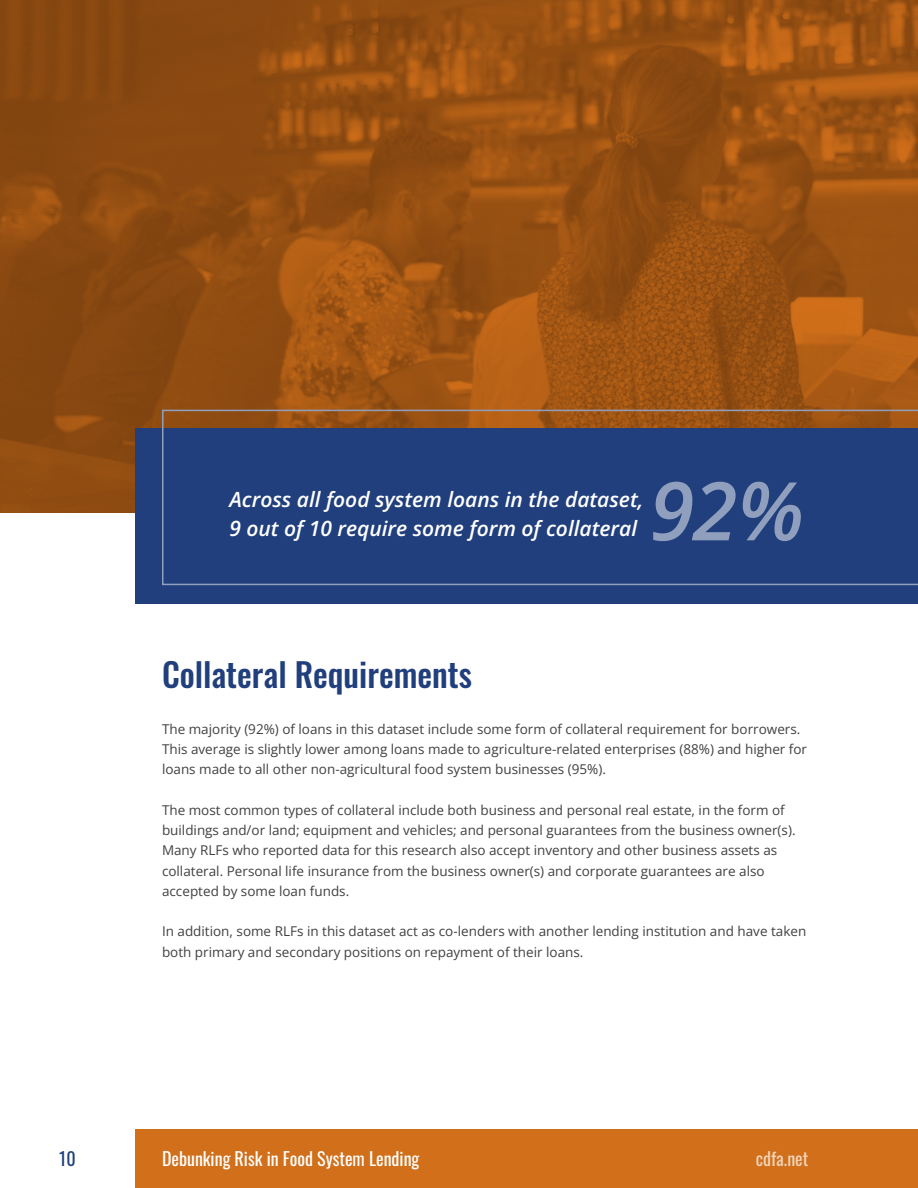
<style>
.page{position:relative;width:918px;height:1188px;background:#fff}
.page>*{position:absolute;margin:0;border:0;box-sizing:border-box;transform-origin:0 0}
.t1{font:italic 600 81px "Open Sans";color:#909fbd}
.t2{font:500 33px "Oswald";color:#203f7c}
.t3{font:italic 600 21px/28.5px "Open Sans";color:#fff}
.t4{font:18px "Oswald";color:#fff}
.t5{font:18px "Oswald";color:#f1d4ba}
.t6{font:18px "Oswald";color:#203f7c}
.t7{font:13.5px/20.2px "Open Sans";color:#414042}
</style>
<div class="page">
<div style="left:135px;top:1130px;width:783px;height:58px;background:#d16f1a"></div>
<img style="left:0;top:0;width:918px;height:513px">
<div style="left:135px;top:428px;width:783px;height:176px;background:#203f7c"></div>
<svg style="left:162px;top:410px;width:756px;height:175px"></svg>
<h3 class="t3" style="left:230px;top:485px;width:415px">Across all food system loans in the dataset,<br>9 out of 10 require some form of collateral</h3>
<h1 class="t1" style="left:650px;top:454px;width:156px">92%</h1>
<h2 class="t2" style="left:162px;top:645px;width:311px">Collateral Requirements</h2>
<p class="t7" style="left:162px;top:719px;width:647px">The majority (92%) of loans in this dataset include some form of collateral requirement for borrowers.<br>This average is slightly lower among loans made to agriculture-related enterprises (88%) and higher for loans made to all other non-agricultural food system businesses (95%).</p>
<p class="t7" style="left:162px;top:800px;width:635px">The most common types of collateral include both business and personal real estate, in the form of buildings and/or land; equipment and vehicles; and personal guarantees from the business owner(s).<br>Many RLFs who reported data for this research also accept inventory and other business assets as collateral. Personal life insurance from the business owner(s) and corporate guarantees are also accepted by some loan funds.</p>
<p class="t7" style="left:162px;top:921px;width:646px">In addition, some RLFs in this dataset act as co-lenders with another lending institution and have taken both primary and secondary positions on repayment of their loans.</p>
<h3 class="t6" style="left:59px;top:1142px;width:18px">10</h3>
<h3 class="t4" style="left:162px;top:1142px;width:259px">Debunking Risk in Food System Lending</h3>
<h3 class="t5" style="left:756px;top:1142px;width:54px">cdfa.net</h3>
</div>
